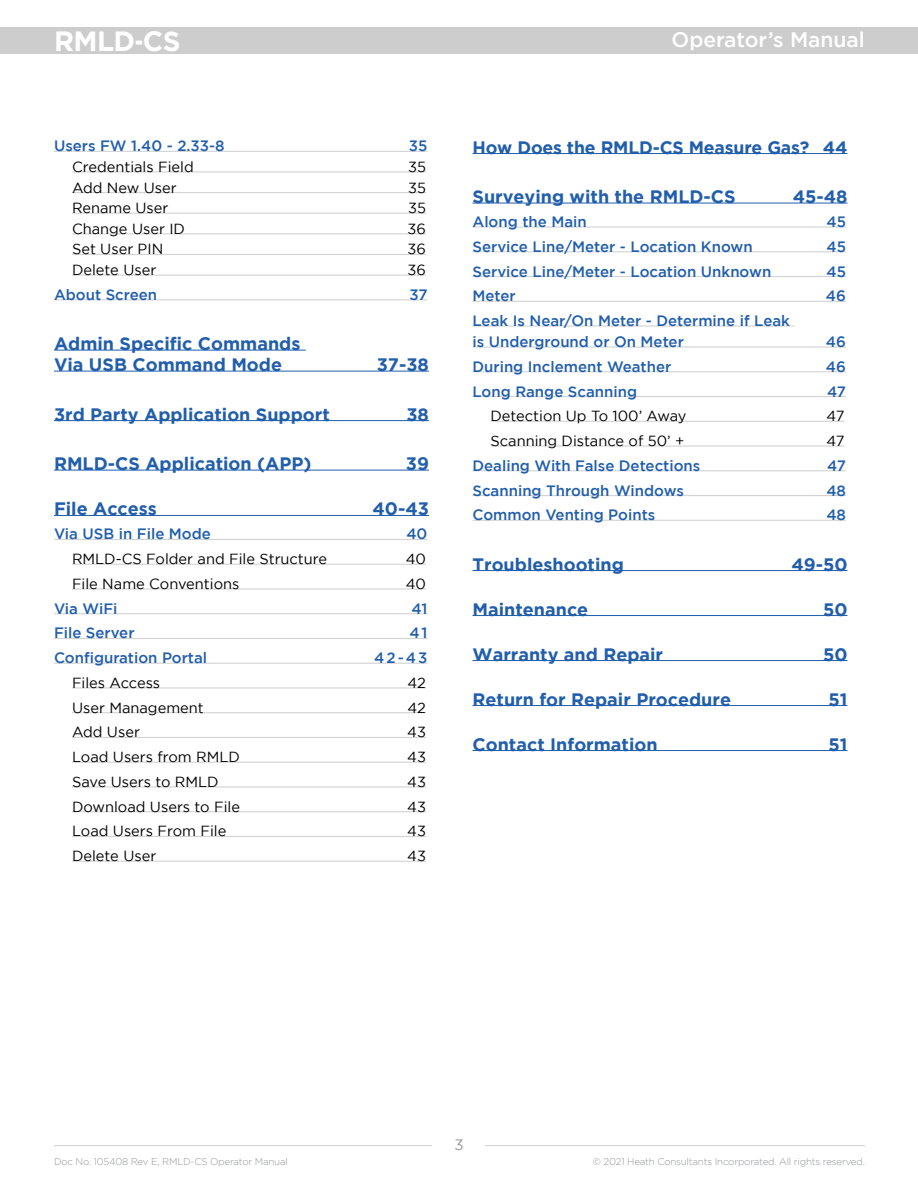
<style>
.page{position:relative;width:918px;height:1188px;background:#fff}
.page>*{position:absolute;margin:0;border:0;box-sizing:border-box;transform-origin:0 0}
.t1{font:700 27.75px "Gotham";letter-spacing:-.02em;color:#fff}
.t2{font:500 21px "Gotham";color:#fff}
.t3{font:700 18px/21px "Gotham";color:#215eac}
.t4{font:500 15px/21px "Gotham";color:#215eac}
.t5{font:15px "Gotham";color:#939598}
.t6{font:14.7px "Gotham";color:#000}
.t7{font:300 9.75px "Gotham";letter-spacing:-.02em;color:#939598}
</style>
<div class="page">
<div style="left:0;top:27px;width:918px;height:27px;background:#cdcdcd"></div>
<hr style="left:54px;top:1145px;width:811px;height:1px;background:#000">
<div style="left:433px;top:1138px;width:52px;height:38px;background:#fff"></div>
<hr style="left:54px;top:151px;width:374px;height:1px;background:#d1d3d4">
<hr style="left:72px;top:171px;width:354px;height:2px;background:#d1d3d4">
<hr style="left:72px;top:192px;width:354px;height:1px;background:#d1d3d4">
<hr style="left:72px;top:213px;width:354px;height:1px;background:#d1d3d4">
<hr style="left:72px;top:233px;width:354px;height:1px;background:#d1d3d4">
<hr style="left:72px;top:254px;width:354px;height:1px;background:#d1d3d4">
<hr style="left:72px;top:275px;width:354px;height:1px;background:#d1d3d4">
<hr style="left:54px;top:299px;width:374px;height:1px;background:#d1d3d4">
<hr style="left:54px;top:350px;width:252px;height:1px;background:#215eac">
<hr style="left:54px;top:371px;width:375px;height:1px;background:#215eac">
<hr style="left:54px;top:420px;width:375px;height:1px;background:#215eac">
<hr style="left:54px;top:470px;width:375px;height:1px;background:#215eac">
<hr style="left:54px;top:515px;width:375px;height:1px;background:#215eac">
<hr style="left:54px;top:539px;width:374px;height:1px;background:#d1d3d4">
<hr style="left:72px;top:564px;width:354px;height:1px;background:#d1d3d4">
<hr style="left:72px;top:588px;width:354px;height:2px;background:#d1d3d4">
<hr style="left:54px;top:613px;width:374px;height:1px;background:#d1d3d4">
<hr style="left:54px;top:638px;width:374px;height:1px;background:#d1d3d4">
<hr style="left:54px;top:663px;width:374px;height:1px;background:#d1d3d4">
<hr style="left:72px;top:687px;width:354px;height:2px;background:#d1d3d4">
<hr style="left:72px;top:712px;width:354px;height:1px;background:#d1d3d4">
<hr style="left:72px;top:737px;width:354px;height:1px;background:#d1d3d4">
<hr style="left:72px;top:762px;width:354px;height:1px;background:#d1d3d4">
<hr style="left:72px;top:786px;width:354px;height:2px;background:#d1d3d4">
<hr style="left:72px;top:811px;width:354px;height:1px;background:#d1d3d4">
<hr style="left:72px;top:836px;width:354px;height:1px;background:#d1d3d4">
<hr style="left:72px;top:861px;width:354px;height:1px;background:#d1d3d4">
<hr style="left:472px;top:153px;width:376px;height:1px;background:#215eac">
<hr style="left:472px;top:203px;width:376px;height:1px;background:#215eac">
<hr style="left:472px;top:226px;width:374px;height:2px;background:#d1d3d4">
<hr style="left:472px;top:251px;width:374px;height:1px;background:#d1d3d4">
<hr style="left:472px;top:276px;width:374px;height:1px;background:#d1d3d4">
<hr style="left:472px;top:301px;width:374px;height:1px;background:#d1d3d4">
<hr style="left:472px;top:325px;width:322px;height:2px;background:#d1d3d4">
<hr style="left:472px;top:346px;width:374px;height:2px;background:#d1d3d4">
<hr style="left:472px;top:371px;width:374px;height:1px;background:#d1d3d4">
<hr style="left:472px;top:396px;width:374px;height:1px;background:#d1d3d4">
<hr style="left:490px;top:421px;width:354px;height:1px;background:#d1d3d4">
<hr style="left:490px;top:445px;width:354px;height:2px;background:#d1d3d4">
<hr style="left:472px;top:470px;width:374px;height:1px;background:#d1d3d4">
<hr style="left:472px;top:495px;width:374px;height:1px;background:#d1d3d4">
<hr style="left:472px;top:520px;width:374px;height:1px;background:#d1d3d4">
<hr style="left:472px;top:570px;width:376px;height:1px;background:#215eac">
<hr style="left:472px;top:615px;width:376px;height:1px;background:#215eac">
<hr style="left:472px;top:660px;width:376px;height:1px;background:#215eac">
<hr style="left:472px;top:705px;width:376px;height:1px;background:#215eac">
<hr style="left:472px;top:750px;width:376px;height:1px;background:#215eac">
<h1 class="t1" style="left:54px;top:25px;width:128px">RMLD-CS</h1>
<p class="t4" style="left:54px;top:135px;width:172px">Users FW 1.40 - 2.33-8</p>
<p class="t4" style="left:409px;top:135px;width:20px">35</p>
<p class="t6" style="left:72px;top:159px;width:123px">Credentials Field</p>
<p class="t6" style="left:408px;top:159px;width:19px">35</p>
<p class="t6" style="left:72px;top:179px;width:106px">Add New User</p>
<p class="t6" style="left:408px;top:179px;width:19px">35</p>
<p class="t6" style="left:72px;top:200px;width:98px">Rename User</p>
<p class="t6" style="left:408px;top:200px;width:19px">35</p>
<p class="t6" style="left:72px;top:221px;width:115px">Change User ID</p>
<p class="t6" style="left:408px;top:221px;width:20px">36</p>
<p class="t6" style="left:72px;top:241px;width:93px">Set User PIN</p>
<p class="t6" style="left:408px;top:241px;width:20px">36</p>
<p class="t6" style="left:72px;top:262px;width:86px">Delete User</p>
<p class="t6" style="left:408px;top:262px;width:20px">36</p>
<p class="t4" style="left:54px;top:284px;width:105px">About Screen</p>
<p class="t4" style="left:409px;top:284px;width:20px">37</p>
<p class="t3" style="left:54px;top:333px;width:248px">Admin Specific Commands<br>Via USB Command Mode</p>
<p class="t3" style="left:377px;top:354px;width:54px">37-38</p>
<p class="t3" style="left:54px;top:403px;width:277px">3rd Party Application Support</p>
<p class="t3" style="left:406px;top:403px;width:24px">38</p>
<p class="t3" style="left:54px;top:453px;width:259px">RMLD-CS Application (APP)</p>
<p class="t3" style="left:406px;top:453px;width:25px">39</p>
<p class="t3" style="left:54px;top:498px;width:104px">File Access</p>
<p class="t3" style="left:373px;top:498px;width:58px">40-43</p>
<p class="t4" style="left:54px;top:523px;width:158px">Via USB in File Mode</p>
<p class="t4" style="left:406px;top:523px;width:23px">40</p>
<p class="t6" style="left:72px;top:551px;width:257px">RMLD-CS Folder and File Structure</p>
<p class="t6" style="left:406px;top:551px;width:22px">40</p>
<p class="t6" style="left:72px;top:576px;width:169px">File Name Conventions</p>
<p class="t6" style="left:406px;top:576px;width:22px">40</p>
<p class="t4" style="left:54px;top:598px;width:65px">Via WiFi</p>
<p class="t4" style="left:412px;top:598px;width:17px">41</p>
<p class="t4" style="left:54px;top:622px;width:82px">File Server</p>
<p class="t4" style="left:410px;top:622px;width:19px">41</p>
<p class="t4" style="left:54px;top:647px;width:155px">Configuration Portal</p>
<p class="t4" style="left:374px;top:647px;width:55px">42-43</p>
<p class="t6" style="left:72px;top:675px;width:90px">Files Access</p>
<p class="t6" style="left:407px;top:675px;width:20px">42</p>
<p class="t6" style="left:72px;top:699px;width:133px">User Management</p>
<p class="t6" style="left:407px;top:699px;width:20px">42</p>
<p class="t6" style="left:72px;top:724px;width:69px">Add User</p>
<p class="t6" style="left:407px;top:724px;width:20px">43</p>
<p class="t6" style="left:72px;top:749px;width:170px">Load Users from RMLD</p>
<p class="t6" style="left:407px;top:749px;width:20px">43</p>
<p class="t6" style="left:72px;top:774px;width:148px">Save Users to RMLD</p>
<p class="t6" style="left:407px;top:774px;width:20px">43</p>
<p class="t6" style="left:72px;top:798px;width:170px">Download Users to File</p>
<p class="t6" style="left:407px;top:798px;width:20px">43</p>
<p class="t6" style="left:72px;top:823px;width:156px">Load Users From File</p>
<p class="t6" style="left:407px;top:823px;width:20px">43</p>
<p class="t6" style="left:72px;top:848px;width:86px">Delete User</p>
<p class="t6" style="left:407px;top:848px;width:20px">43</p>
<h2 class="t2" style="left:672px;top:28px;width:195px">Operator’s Manual</h2>
<p class="t3" style="left:472px;top:136px;width:377px">How Does the RMLD-CS Measure Gas? 44</p>
<p class="t3" style="left:473px;top:186px;width:265px">Surveying with the RMLD-CS</p>
<p class="t3" style="left:793px;top:186px;width:56px">45-48</p>
<p class="t4" style="left:472px;top:211px;width:116px">Along the Main</p>
<p class="t4" style="left:826px;top:211px;width:21px">45</p>
<p class="t4" style="left:472px;top:236px;width:282px">Service Line/Meter - Location Known</p>
<p class="t4" style="left:826px;top:236px;width:21px">45</p>
<p class="t4" style="left:472px;top:260px;width:300px">Service Line/Meter - Location Unknown</p>
<p class="t4" style="left:826px;top:260px;width:21px">45</p>
<p class="t4" style="left:472px;top:285px;width:45px">Meter</p>
<p class="t4" style="left:826px;top:285px;width:22px">46</p>
<p class="t4" style="left:472px;top:310px;width:319px">Leak Is Near/On Meter - Determine if Leak is Underground or On Meter</p>
<p class="t4" style="left:826px;top:331px;width:22px">46</p>
<p class="t4" style="left:472px;top:356px;width:200px">During Inclement Weather</p>
<p class="t4" style="left:826px;top:356px;width:22px">46</p>
<p class="t4" style="left:472px;top:380px;width:166px">Long Range Scanning</p>
<p class="t4" style="left:827px;top:380px;width:20px">47</p>
<p class="t6" style="left:490px;top:408px;width:198px">Detection Up To 100’ Away</p>
<p class="t6" style="left:827px;top:408px;width:19px">47</p>
<p class="t6" style="left:490px;top:433px;width:196px">Scanning Distance of 50’ +</p>
<p class="t6" style="left:827px;top:433px;width:19px">47</p>
<p class="t4" style="left:472px;top:455px;width:229px">Dealing With False Detections</p>
<p class="t4" style="left:827px;top:455px;width:20px">47</p>
<p class="t4" style="left:472px;top:479px;width:213px">Scanning Through Windows</p>
<p class="t4" style="left:826px;top:479px;width:21px">48</p>
<p class="t4" style="left:472px;top:504px;width:184px">Common Venting Points</p>
<p class="t4" style="left:826px;top:504px;width:21px">48</p>
<p class="t3" style="left:472px;top:553px;width:153px">Troubleshooting</p>
<p class="t3" style="left:791px;top:553px;width:58px">49-50</p>
<p class="t3" style="left:472px;top:598px;width:117px">Maintenance</p>
<p class="t3" style="left:823px;top:598px;width:26px">50</p>
<p class="t3" style="left:472px;top:643px;width:192px">Warranty and Repair</p>
<p class="t3" style="left:823px;top:643px;width:26px">50</p>
<p class="t3" style="left:472px;top:688px;width:260px">Return for Repair Procedure</p>
<p class="t3" style="left:829px;top:688px;width:20px">51</p>
<p class="t3" style="left:472px;top:733px;width:187px">Contact Information</p>
<p class="t3" style="left:829px;top:733px;width:20px">51</p>
<p class="t5" style="left:454px;top:1137px;width:11px">3</p>
<p class="t7" style="left:54px;top:1156px;width:235px">Doc No. 105408 Rev E, RMLD-CS Operator Manual</p>
<p class="t7" style="left:593px;top:1156px;width:273px">© 2021 Heath Consultants Incorporated. All rights reserved.</p>
</div>
